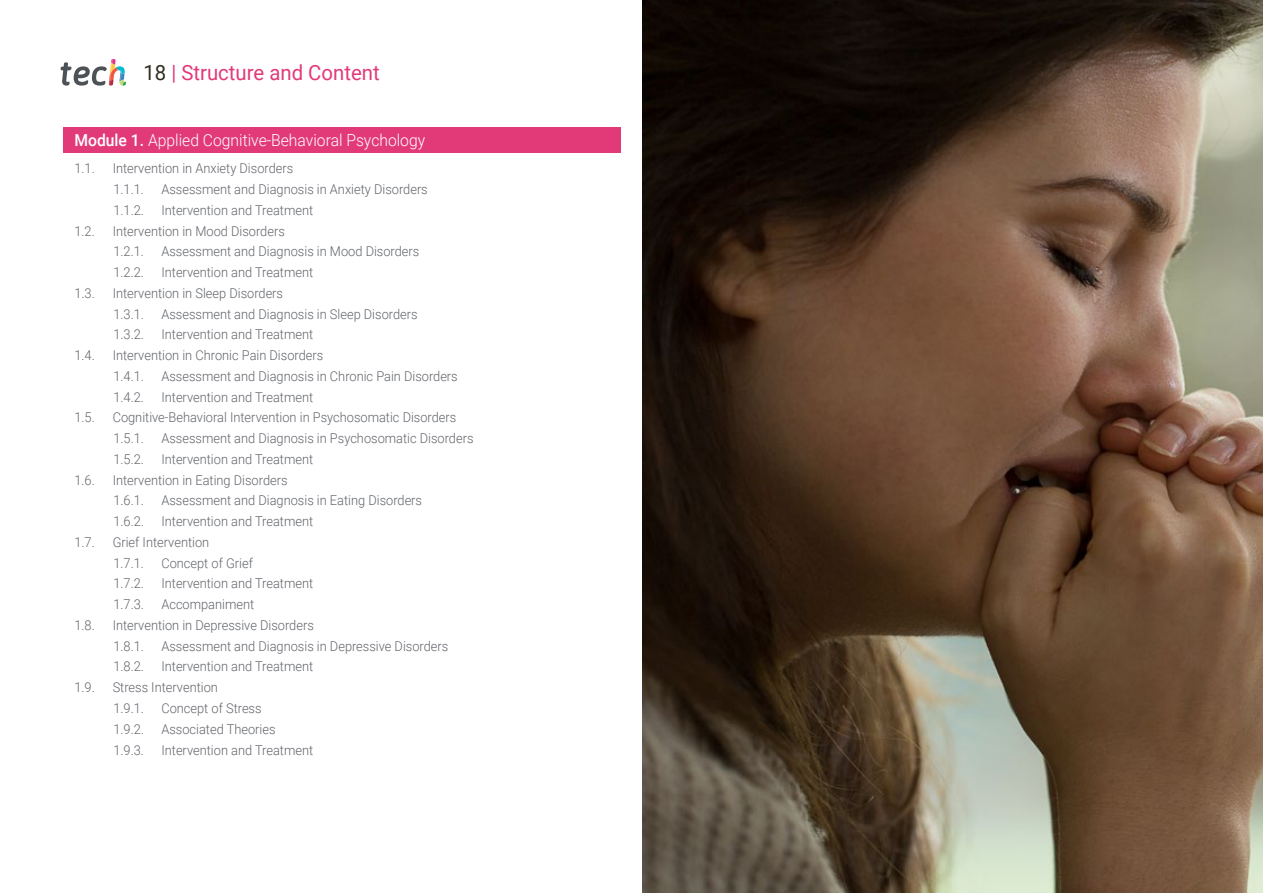
<style>
.page{position:relative;width:1263px;height:893px;background:#fff}
.page>*{position:absolute;margin:0;border:0;box-sizing:border-box;transform-origin:0 0}
.t1{font:21px "Roboto";color:#e23a79}
.t2{font:300 16.5px "Roboto";color:#fff;scale:.95 1}
.t3{font:300 13.5px/20.7px "Roboto";color:#61646a;scale:.95 1}
.s1{color:#312e20}
.s2{font-weight:500}
</style>
<div class="page">
<div style="left:63px;top:128px;width:558px;height:25px;background:#e23a79"></div>
<svg style="left:61px;top:59px;width:65px;height:27px"></svg>
<img style="left:642px;top:0;width:621px;height:893px">
<h1 class="t1" style="left:144px;top:57px;width:238px"><span class="s1">18</span> | Structure and Content</h1>
<p class="t2" style="left:74px;top:129px;width:371px"><span class="s2">Module 1.</span> Applied Cognitive-Behavioral Psychology</p>
<p class="t3" style="left:74px;top:158px;width:23px">1.1.</p>
<p class="t3" style="left:113px;top:158px;width:192px">Intervention in Anxiety Disorders<br>1.1.1.</p>
<p class="t3" style="left:161px;top:179px;width:282px">Assessment and Diagnosis in Anxiety Disorders</p>
<p class="t3" style="left:113px;top:199px;width:34px">1.1.2.</p>
<p class="t3" style="left:161px;top:199px;width:161px">Intervention and Treatment</p>
<p class="t3" style="left:74px;top:220px;width:23px">1.2.</p>
<p class="t3" style="left:113px;top:220px;width:183px">Intervention in Mood Disorders<br>1.2.1.</p>
<p class="t3" style="left:161px;top:241px;width:273px">Assessment and Diagnosis in Mood Disorders</p>
<p class="t3" style="left:113px;top:262px;width:34px">1.2.2.</p>
<p class="t3" style="left:161px;top:262px;width:161px">Intervention and Treatment</p>
<p class="t3" style="left:74px;top:282px;width:23px">1.3.</p>
<p class="t3" style="left:113px;top:282px;width:181px">Intervention in Sleep Disorders<br>1.3.1.</p>
<p class="t3" style="left:161px;top:303px;width:271px">Assessment and Diagnosis in Sleep Disorders</p>
<p class="t3" style="left:113px;top:324px;width:34px">1.3.2.</p>
<p class="t3" style="left:161px;top:324px;width:161px">Intervention and Treatment</p>
<p class="t3" style="left:74px;top:345px;width:23px">1.4.</p>
<p class="t3" style="left:113px;top:345px;width:223px">Intervention in Chronic Pain Disorders<br>1.4.1.</p>
<p class="t3" style="left:161px;top:365px;width:313px">Assessment and Diagnosis in Chronic Pain Disorders</p>
<p class="t3" style="left:113px;top:386px;width:34px">1.4.2.</p>
<p class="t3" style="left:161px;top:386px;width:161px">Intervention and Treatment</p>
<p class="t3" style="left:74px;top:407px;width:23px">1.5.</p>
<p class="t3" style="left:113px;top:407px;width:363px">Cognitive-Behavioral Intervention in Psychosomatic Disorders<br>1.5.1.</p>
<p class="t3" style="left:161px;top:428px;width:330px">Assessment and Diagnosis in Psychosomatic Disorders</p>
<p class="t3" style="left:113px;top:448px;width:34px">1.5.2.</p>
<p class="t3" style="left:161px;top:448px;width:161px">Intervention and Treatment</p>
<p class="t3" style="left:74px;top:469px;width:23px">1.6.</p>
<p class="t3" style="left:113px;top:469px;width:186px">Intervention in Eating Disorders<br>1.6.1.</p>
<p class="t3" style="left:161px;top:490px;width:276px">Assessment and Diagnosis in Eating Disorders</p>
<p class="t3" style="left:113px;top:511px;width:34px">1.6.2.</p>
<p class="t3" style="left:161px;top:511px;width:161px">Intervention and Treatment</p>
<p class="t3" style="left:74px;top:531px;width:23px">1.7.</p>
<p class="t3" style="left:113px;top:531px;width:103px">Grief Intervention<br>1.7.1.</p>
<p class="t3" style="left:161px;top:552px;width:98px">Concept of Grief</p>
<p class="t3" style="left:113px;top:573px;width:34px">1.7.2.</p>
<p class="t3" style="left:161px;top:573px;width:161px">Intervention and Treatment</p>
<p class="t3" style="left:113px;top:594px;width:34px">1.7.3.</p>
<p class="t3" style="left:161px;top:594px;width:99px">Accompaniment</p>
<p class="t3" style="left:74px;top:614px;width:23px">1.8.</p>
<p class="t3" style="left:113px;top:614px;width:213px">Intervention in Depressive Disorders<br>1.8.1.</p>
<p class="t3" style="left:161px;top:635px;width:303px">Assessment and Diagnosis in Depressive Disorders</p>
<p class="t3" style="left:113px;top:656px;width:34px">1.8.2.</p>
<p class="t3" style="left:161px;top:656px;width:161px">Intervention and Treatment</p>
<p class="t3" style="left:74px;top:677px;width:23px">1.9.</p>
<p class="t3" style="left:113px;top:677px;width:112px">Stress Intervention<br>1.9.1.</p>
<p class="t3" style="left:161px;top:697px;width:107px">Concept of Stress</p>
<p class="t3" style="left:113px;top:718px;width:34px">1.9.2.</p>
<p class="t3" style="left:161px;top:718px;width:122px">Associated Theories</p>
<p class="t3" style="left:113px;top:739px;width:34px">1.9.3.</p>
<p class="t3" style="left:161px;top:739px;width:161px">Intervention and Treatment</p>
</div>
